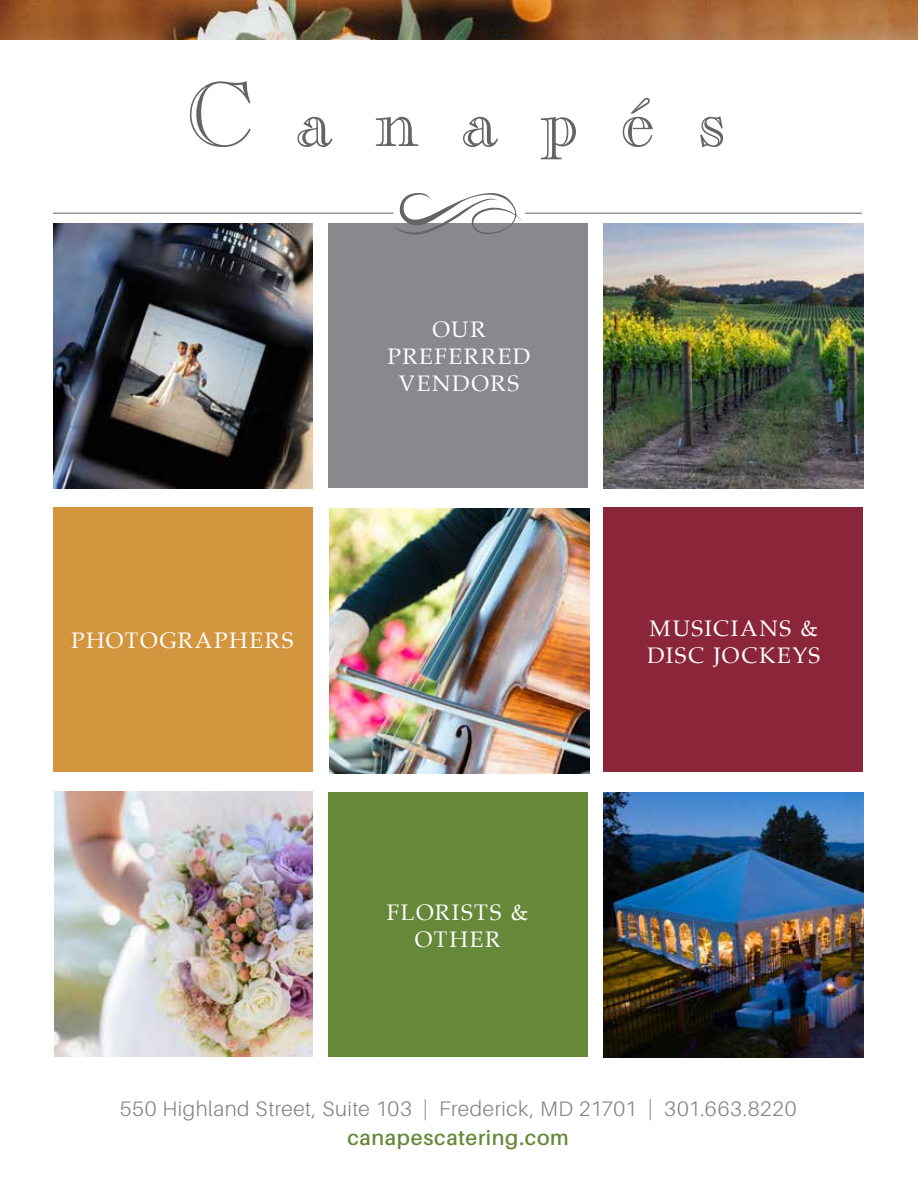
<style>
.page{position:relative;width:918px;height:1188px;background:#fff}
.page>*{position:absolute;margin:0;border:0;box-sizing:border-box;transform-origin:0 0}
.t1{font:22.5px/27px "Palatino";letter-spacing:.07em;color:#fff;text-align:center}
.t2{font:300 21px "Aileron";letter-spacing:.03em;color:#808285}
.t3{font:600 21px "Aileron";letter-spacing:.035em;color:#658938}
</style>
<div class="page">
<img style="left:330px;top:509px;width:259px;height:264px">
<img style="left:604px;top:793px;width:259px;height:264px">
<div style="left:328px;top:224px;width:260px;height:264px;background:#87898c"></div>
<img style="left:53px;top:224px;width:260px;height:264px">
<img style="left:603px;top:224px;width:260px;height:264px">
<div style="left:328px;top:792px;width:260px;height:265px;background:#658938"></div>
<div style="left:603px;top:508px;width:260px;height:264px;background:#8b253a"></div>
<div style="left:53px;top:508px;width:260px;height:264px;background:#d3953d"></div>
<svg style="left:190px;top:81px;width:61px;height:66px"></svg>
<svg style="left:297px;top:117px;width:35px;height:30px"></svg>
<svg style="left:376px;top:117px;width:42px;height:29px"></svg>
<svg style="left:463px;top:117px;width:35px;height:30px"></svg>
<svg style="left:541px;top:117px;width:35px;height:42px"></svg>
<svg style="left:623px;top:98px;width:30px;height:49px"></svg>
<svg style="left:700px;top:116px;width:23px;height:31px"></svg>
<hr style="left:525px;top:213px;width:337px;height:1px;background:#636466">
<svg style="left:393px;top:193px;width:135px;height:42px"></svg>
<hr style="left:53px;top:213px;width:341px;height:1px;background:#636466">
<img style="left:54px;top:792px;width:259px;height:264px">
<img style="left:0;top:0;width:918px;height:40px">
<p class="t1" style="left:387px;top:316px;width:145px">OUR<br>PREFERRED<br>VENDORS</p>
<p class="t1" style="left:71px;top:627px;width:224px">PHOTOGRAPHERS</p>
<p class="t1" style="left:387px;top:899px;width:143px">FLORISTS &amp;<br>OTHER</p>
<p class="t1" style="left:647px;top:615px;width:174px;text-align:left">MUSICIANS &amp;<br>DISC JOCKEYS</p>
<p class="t2" style="left:120px;top:1097px;width:678px">550 Highland Street, Suite 103 | Frederick, MD 21701 | 301.663.8220</p>
<p class="t3" style="left:347px;top:1126px;width:223px">canapescatering.com</p>
</div>
